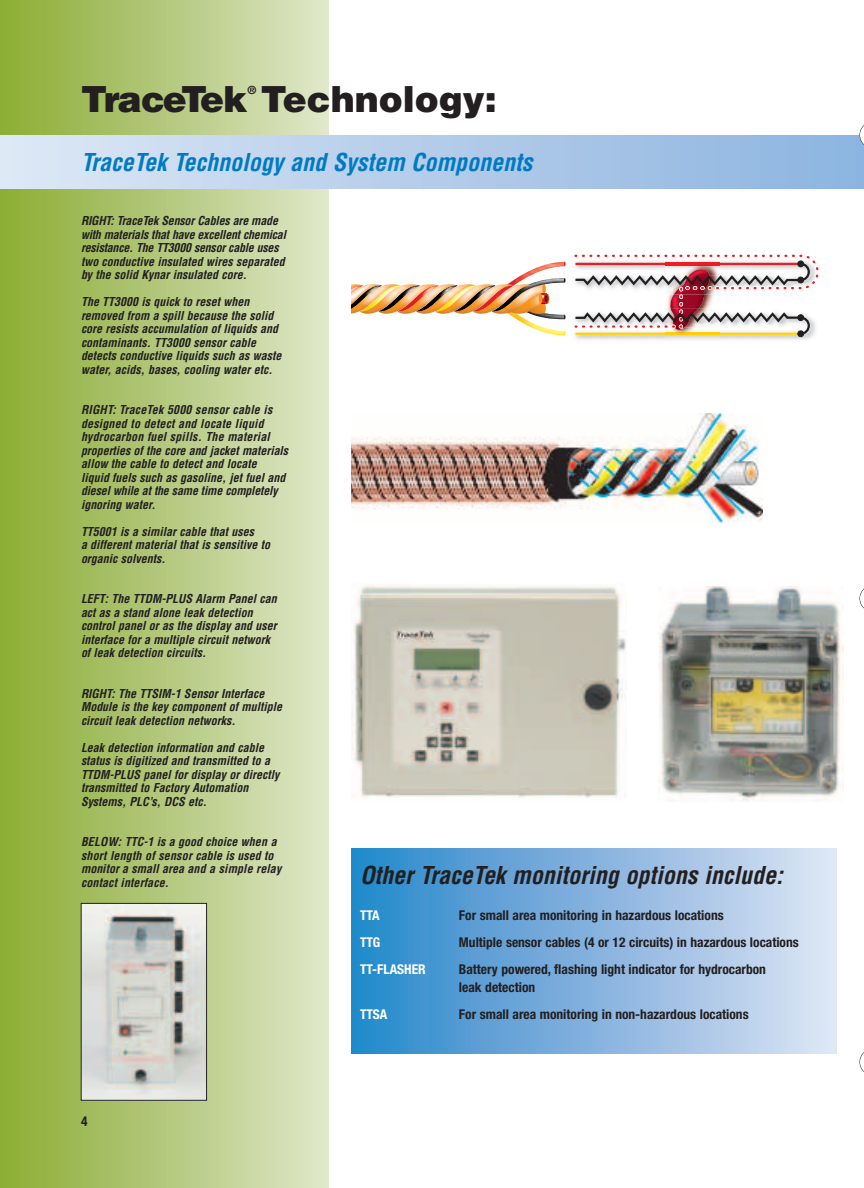
<style>
.page{position:relative;width:864px;height:1188px;background:#fff}
.page>*{position:absolute;margin:0;border:0;box-sizing:border-box;transform-origin:0 0}
.t1{font:900 36px "Helvetica";letter-spacing:-.005em;color:#231f20}
.t2{font:italic 700 condensed 24px "Helvetica";color:#231f20}
.t3{font:italic 700 condensed 24px "Helvetica";color:#007ac2}
.t4{font:700 condensed 13.5px/18px "Helvetica Neue";color:#231f20}
.t5{font:700 condensed 13.5px "Helvetica Neue";color:#fff}
.t6{font:italic 700 condensed 12px/13.5px "Helvetica";color:#231f20}
.t7{font:900 11.25px "Helvetica";color:#231f20}
</style>
<div class="page">
<div style="left:0;top:0;width:328px;height:1188px;background:linear-gradient(to right,#8aac32,#dee6c8)"></div>
<div style="left:0;top:135px;width:864px;height:54px;background:linear-gradient(to right,#dde7f5,#8cb3df)"></div>
<svg style="left:860px;top:125px;width:4px;height:23px"></svg>
<svg style="left:860px;top:588px;width:4px;height:21px"></svg>
<svg style="left:860px;top:1052px;width:4px;height:20px"></svg>
<div style="left:351px;top:848px;width:486px;height:206px;background:linear-gradient(to right,#2685ca,#e1e4f4)"></div>
<img style="left:509px;top:313px;width:56px;height:23px">
<img style="left:532px;top:300px;width:9px;height:14px">
<svg style="left:539px;top:300px;width:10px;height:13px"></svg>
<img style="left:508px;top:262px;width:57px;height:38px">
<img style="left:514px;top:278px;width:51px;height:21px">
<svg style="left:573px;top:254px;width:246px;height:83px"></svg>
<div style="left:797px;top:330px;width:7px;height:7px;border:1px solid #231f20;border-radius:50%"></div>
<img style="left:360px;top:306px;width:19px;height:8px">
<img style="left:379px;top:284px;width:94px;height:30px">
<img style="left:473px;top:284px;width:59px;height:30px">
<img style="left:351px;top:284px;width:29px;height:22px">
<svg style="left:351px;top:284px;width:12px;height:11px"></svg>
<img style="left:351px;top:414px;width:412px;height:109px">
<img style="left:351px;top:585px;width:276px;height:213px">
<img style="left:659px;top:587px;width:184px;height:215px">
<img style="left:83px;top:905px;width:122px;height:193px">
<div style="left:81px;top:903px;width:126px;height:197px;border:1px solid #231f20"></div>
<h1 class="t1" style="left:81px;top:86px;width:417px">TraceTek Technology:</h1>
<p class="t7" style="left:248px;top:86px;width:10px">®</p>
<h2 class="t3" style="left:81px;top:153px;width:453px">TraceTek Technology and System Components</h2>
<p class="t6" style="left:81px;top:215px;width:207px">RIGHT: TraceTek Sensor Cables are made with materials that have excellent chemical resistance. The TT3000 sensor cable uses two conductive insulated wires separated by the solid Kynar insulated core.</p>
<p class="t6" style="left:81px;top:296px;width:202px">The TT3000 is quick to reset when removed from a spill because the solid core resists accumulation of liquids and contaminants. TT3000 sensor cable detects conductive liquids such as waste water, acids, bases, cooling water etc.</p>
<p class="t6" style="left:81px;top:404px;width:209px">RIGHT: TraceTek 5000 sensor cable is designed to detect and locate liquid hydrocarbon fuel spills. The material properties of the core and jacket materials allow the cable to detect and locate<br>liquid fuels such as gasoline, jet fuel and diesel while at the same time completely ignoring water.</p>
<p class="t6" style="left:81px;top:525px;width:191px">TT5001 is a similar cable that uses<br>a different material that is sensitive to organic solvents.</p>
<p class="t6" style="left:81px;top:593px;width:197px">LEFT: The TTDM-PLUS Alarm Panel can act as a stand alone leak detection control panel or as the display and user interface for a multiple circuit network of leak detection circuits.</p>
<p class="t6" style="left:81px;top:687px;width:203px">RIGHT: The TTSIM-1 Sensor Interface<br>Module is the key component of multiple circuit leak detection networks.</p>
<p class="t6" style="left:81px;top:741px;width:200px">Leak detection information and cable status is digitized and transmitted to a TTDM-PLUS panel for display or directly transmitted to Factory Automation Systems, PLC’s, DCS etc.</p>
<p class="t6" style="left:81px;top:836px;width:202px">BELOW: TTC-1 is a good choice when a short length of sensor cable is used to monitor a small area and a simple relay contact interface.</p>
<p class="t4" style="left:81px;top:1113px;width:8px">4</p>
<h2 class="t2" style="left:360px;top:866px;width:424px">Other TraceTek monitoring options include:</h2>
<p class="t5" style="left:360px;top:911px;width:21px">TTA</p>
<p class="t4" style="left:459px;top:908px;width:266px">For small area monitoring in hazardous locations</p>
<p class="t5" style="left:360px;top:938px;width:22px">TTG</p>
<p class="t4" style="left:459px;top:935px;width:341px">Multiple sensor cables (4 or 12 circuits) in hazardous locations</p>
<p class="t5" style="left:360px;top:965px;width:67px">TT-FLASHER</p>
<p class="t4" style="left:459px;top:962px;width:309px">Battery powered, flashing light indicator for hydrocarbon leak detection</p>
<p class="t5" style="left:360px;top:1010px;width:29px">TTSA</p>
<p class="t4" style="left:459px;top:1007px;width:291px">For small area monitoring in non-hazardous locations</p>
</div>
